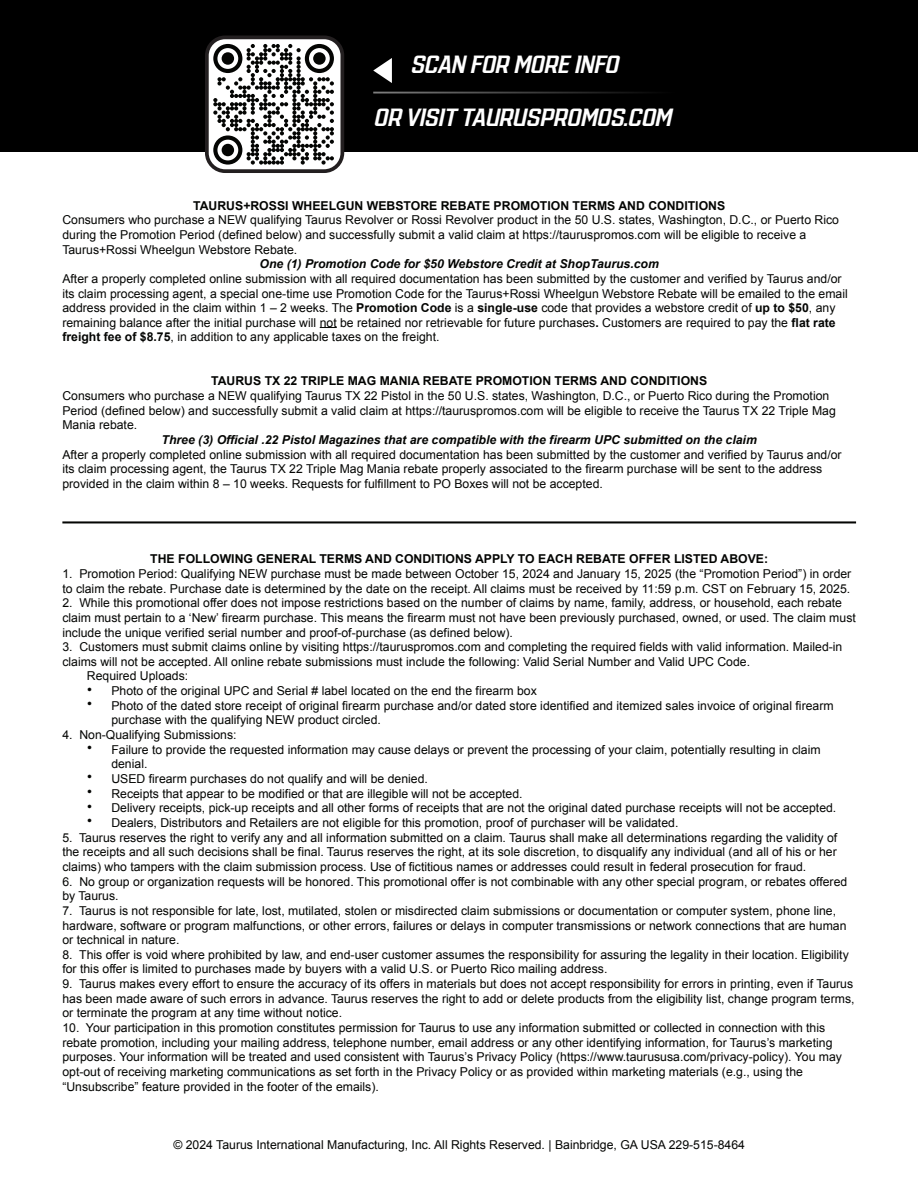
<style>
.page{position:relative;width:918px;height:1188px;background:#fff}
.page>*{position:absolute;margin:0;border:0;box-sizing:border-box;transform-origin:0 0}
.t1{font:italic 500 26.1px/52.9px "Redzone";color:#fff}
.t2{font:12.3px/14.7px "Arial";color:#040503}
.t3{font:700 12.3px "Arial";color:#040503}
.t4{font:italic 700 12.3px "Arial";color:#040503}
.s1{font-weight:700}
</style>
<div class="page">
<svg style="left:320px;top:327px;width:17px;height:1px"></svg>
<hr style="left:62px;top:521px;width:794px;height:2px;background:#040503">
<div style="left:0;top:0;width:918px;height:151px;background:#000"></div>
<svg style="left:207px;top:37px;width:135px;height:134px;fill:#fff"></svg>
<svg style="left:213px;top:44px;width:121px;height:29px"></svg>
<div style="left:205px;top:36px;width:139px;height:137px;border:4px solid #231f20;border-radius:18px"></div>
<svg style="left:373px;top:58px;width:19px;height:25px"></svg>
<hr style="left:373px;top:92px;width:302px;height:2px;background:#fff">
<h1 class="t1" style="left:373px;top:38px;width:305px;text-indent:37px">SCAN FOR MOREINFO<br>OR VISITTAURUSPROMOS.COM</h1>
<p class="t3" style="left:193px;top:197px;width:534px">TAURUS+ROSSI WHEELGUN WEBSTORE REBATE PROMOTION TERMS AND CONDITIONS</p>
<p class="t2" style="left:62px;top:213px;width:778px">Consumers who purchase a NEW qualifying Taurus Revolver or Rossi Revolver product in the 50 U.S. states, Washington, D.C., or Puerto Rico during the Promotion Period (defined below) and successfully submit a valid claim at https://tauruspromos.com will be eligible to receive a<br>Taurus+Rossi Wheelgun Webstore Rebate.</p>
<p class="t4" style="left:259px;top:256px;width:401px">One (1) Promotion Code for $50 Webstore Credit at ShopTaurus.com</p>
<p class="t2" style="left:62px;top:271px;width:787px">After a properly completed online submission with all required documentation has been submitted by the customer and verified by Taurus and/or its claim processing agent, a special one-time use Promotion Code for the Taurus+Rossi Wheelgun Webstore Rebate will be emailed to the email address provided in the claim within 1 – 2 weeks. The <span class="s1">Promotion Code</span> is a <span class="s1">single-use</span> code that provides a webstore credit of <span class="s1">up to $50</span>, any remaining balance after the initial purchase will not be retained nor retrievable for future purchases<span class="s1">.</span> Customers are required to pay the <span class="s1">flat rate freight fee of $8.75</span>, in addition to any applicable taxes on the freight.</p>
<p class="t3" style="left:211px;top:373px;width:498px">TAURUS TX 22 TRIPLE MAG MANIA REBATE PROMOTION TERMS AND CONDITIONS</p>
<p class="t2" style="left:62px;top:389px;width:775px">Consumers who purchase a NEW qualifying Taurus TX 22 Pistol in the 50 U.S. states, Washington, D.C., or Puerto Rico during the Promotion<br>Period (defined below) and successfully submit a valid claim at https://tauruspromos.com will be eligible to receive the Taurus TX 22 Triple Mag<br>Mania rebate.</p>
<p class="t4" style="left:162px;top:432px;width:597px">Three (3) Official .22 Pistol Magazines that are compatible with the firearm UPC submitted on the claim</p>
<p class="t2" style="left:62px;top:447px;width:781px">After a properly completed online submission with all required documentation has been submitted by the customer and verified by Taurus and/or its claim processing agent, the Taurus TX 22 Triple Mag Mania rebate properly associated to the firearm purchase will be sent to the address provided in the claim within 8 – 10 weeks. Requests for fulfillment to PO Boxes will not be accepted.</p>
<p class="t3" style="left:150px;top:551px;width:619px">THE FOLLOWING GENERAL TERMS AND CONDITIONS APPLY TO EACH REBATE OFFER LISTED ABOVE:</p>
<p class="t2" style="left:62px;top:566px;width:791px">1. Promotion Period: Qualifying NEW purchase must be made between October 15, 2024 and January 15, 2025 (the “Promotion Period”) in order to claim the rebate. Purchase date is determined by the date on the receipt. All claims must be received by 11:59 p.m. CST on February 15, 2025.</p>
<p class="t2" style="left:62px;top:596px;width:795px">2. While this promotional offer does not impose restrictions based on the number of claims by name, family, address, or household, each rebate claim must pertain to a ‘New’ firearm purchase. This means the firearm must not have been previously purchased, owned, or used. The claim must include the unique verified serial number and proof-of-purchase (as defined below).</p>
<p class="t2" style="left:62px;top:640px;width:782px">3. Customers must submit claims online by visiting https://tauruspromos.com and completing the required fields with valid information. Mailed-in</p>
<p class="t2" style="left:62px;top:654px;width:689px">claims will not be accepted. All online rebate submissions must include the following: Valid Serial Number and Valid UPC Code.</p>
<p class="t2" style="left:87px;top:669px;width:103px">Required Uploads:</p>
<p class="t2" style="left:87px;top:684px;width:452px">• Photo of the original UPC and Serial # label located on the end the firearm box</p>
<p class="t2" style="left:111px;top:698px;width:724px;text-indent:-24px">• Photo of the dated store receipt of original firearm purchase and/or dated store identified and itemized sales invoice of original firearm purchase with the qualifying NEW product circled.</p>
<p class="t2" style="left:62px;top:728px;width:176px">4. Non-Qualifying Submissions:</p>
<p class="t2" style="left:111px;top:742px;width:711px;text-indent:-24px">• Failure to provide the requested information may cause delays or prevent the processing of your claim, potentially resulting in claim denial.</p>
<p class="t2" style="left:87px;top:771px;width:343px">• USED firearm purchases do not qualify and will be denied.</p>
<p class="t2" style="left:87px;top:786px;width:437px">• Receipts that appear to be modified or that are illegible will not be accepted.</p>
<p class="t2" style="left:87px;top:801px;width:751px">• Delivery receipts, pick-up receipts and all other forms of receipts that are not the original dated purchase receipts will not be accepted.</p>
<p class="t2" style="left:87px;top:815px;width:593px">• Dealers, Distributors and Retailers are not eligible for this promotion, proof of purchaser will be validated.</p>
<p class="t2" style="left:62px;top:830px;width:776px;text-align:justify">5. Taurus reserves the right to verify any and all information submitted on a claim. Taurus shall make all determinations regarding the validity of the receipts and all such decisions shall be final. Taurus reserves the right, at its sole discretion, to disqualify any individual (and all of his or her claims) who tampers with the claim submission process. Use of fictitious names or addresses could result in federal prosecution for fraud.</p>
<p class="t2" style="left:62px;top:874px;width:786px">6. No group or organization requests will be honored. This promotional offer is not combinable with any other special program, or rebates offered by Taurus.</p>
<p class="t2" style="left:62px;top:903px;width:786px">7. Taurus is not responsible for late, lost, mutilated, stolen or misdirected claim submissions or documentation or computer system, phone line, hardware, software or program malfunctions, or other errors, failures or delays in computer transmissions or network connections that are human or technical in nature.</p>
<p class="t2" style="left:62px;top:947px;width:788px">8. This offer is void where prohibited by law, and end-user customer assumes the responsibility for assuring the legality in their location. Eligibility for this offer is limited to purchases made by buyers with a valid U.S. or Puerto Rico mailing address.</p>
<p class="t2" style="left:62px;top:977px;width:794px;text-align:justify">9. Taurus makes every effort to ensure the accuracy of its offers in materials but does not accept responsibility for errors in printing, even if Taurus has been made aware of such errors in advance. Taurus reserves the right to add or delete products from the eligibility list, change program terms, or terminate the program at any time without notice.</p>
<p class="t2" style="left:62px;top:1021px;width:781px">10. Your participation in this promotion constitutes permission for Taurus to use any information submitted or collected in connection with this rebate promotion, including your mailing address, telephone number, email address or any other identifying information, for Taurus’s marketing purposes. Your information will be treated and used consistent with Taurus’s Privacy Policy (https://www.taurususa.com/privacy-policy). You may opt-out of receiving marketing communications as set forth in the Privacy Policy or as provided within marketing materials (e.g., using the “Unsubscribe” feature provided in the footer of the emails).</p>
<p class="t2" style="left:173px;top:1138px;width:573px">© 2024 Taurus International Manufacturing, Inc. All Rights Reserved. | Bainbridge, GA USA 229-515-8464</p>
</div>
